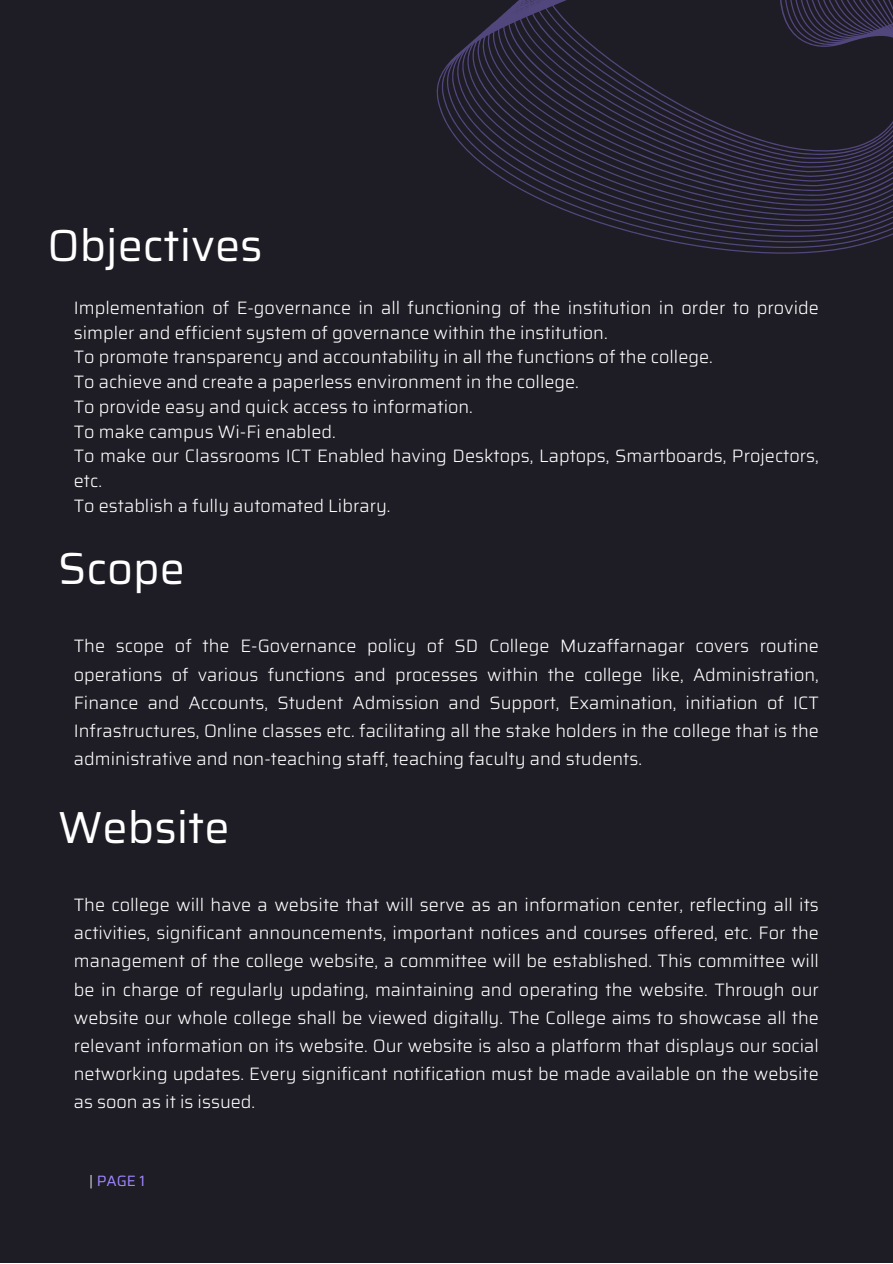
<style>
.page{position:relative;width:893px;height:1264px;background:#fff}
.page>*{position:absolute;margin:0;border:0;box-sizing:border-box;transform-origin:0 0}
.t1{font:45px "Saira";color:#fff}
.t2{font:300 18px/28px "Saira";color:#fff}
.t3{font:15px "Saira";color:#9e86fd}
.s1{font-weight:300;color:#fff}
</style>
<div class="page">
<div style="left:0;top:0;width:892px;height:1262px;background:#1e1c24"></div>
<svg style="left:436px;top:0;width:456px;height:254px"></svg>
<p class="t1" style="left:47px;top:210px;width:217px">Objectives</p>
<p class="t2" style="left:74px;top:295px;width:746px;line-height:24.8px">Implementation of E-governance in all functioning of the institution in order to provide simpler and efficient system of governance within the institution.</p>
<p class="t2" style="left:74px;top:343px;width:640px">To promote transparency and accountability in all the functions of the college.</p>
<p class="t2" style="left:74px;top:368px;width:506px">To achieve and create a paperless environment in the college.</p>
<p class="t2" style="left:74px;top:392px;width:400px">To provide easy and quick access to information.</p>
<p class="t2" style="left:74px;top:417px;width:263px">To make campus Wi-Fi enabled.</p>
<p class="t2" style="left:74px;top:443px;width:746px;line-height:24.8px">To make our Classrooms ICT Enabled having Desktops, Laptops, Smartboards, Projectors, etc.</p>
<p class="t2" style="left:74px;top:491px;width:318px">To establish a fully automated Library.</p>
<p class="t1" style="left:58px;top:533px;width:128px">Scope</p>
<p class="t2" style="left:74px;top:632px;width:746px;text-align:justify">The scope of the E-Governance policy of SD College Muzaffarnagar covers routine operations of various functions and processes within the college like, Administration, Finance and Accounts, Student Admission and Support, Examination, initiation of ICT Infrastructures, Online classes etc. facilitating all the stake holders in the college that is the administrative and non-teaching staff, teaching faculty and students.</p>
<p class="t1" style="left:58px;top:792px;width:173px">Website</p>
<p class="t2" style="left:74px;top:890px;width:746px;text-align:justify">The college will have a website that will serve as an information center, reflecting all its activities, significant announcements, important notices and courses offered, etc. For the management of the college website, a committee will be established. This committee will be in charge of regularly updating, maintaining and operating the website. Through our website our whole college shall be viewed digitally. The College aims to showcase all the relevant information on its website. Our website is also a platform that displays our social networking updates. Every significant notification must be made available on the website as soon as it is issued.</p>
<p class="t3" style="left:89px;top:1169px;width:57px"><span class="s1">|</span> PAGE 1</p>
</div>
